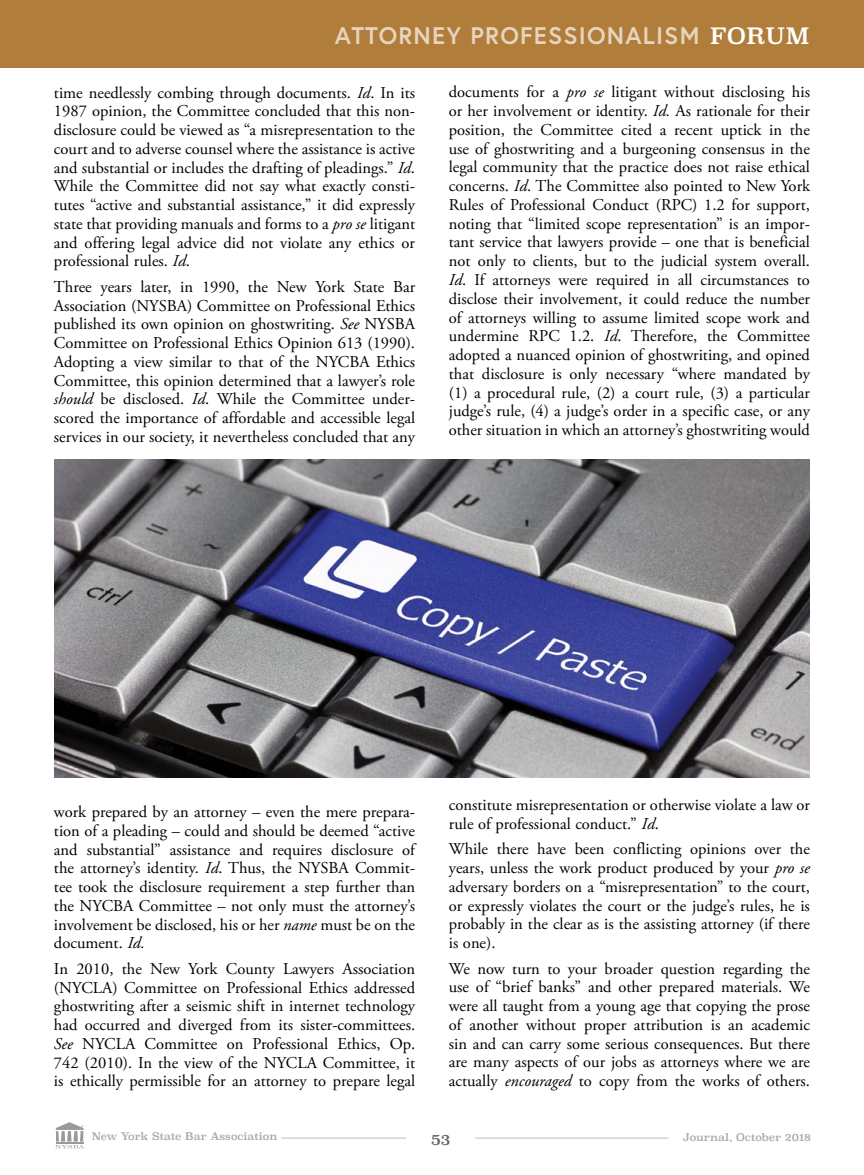
<style>
.page{position:relative;width:864px;height:1175px;background:#fff}
.page>*{position:absolute;margin:0;border:0;box-sizing:border-box;transform-origin:0 0}
.t1{font:700 24px "Europa";letter-spacing:.05em;color:#e7d4be}
.t2{font:16.5px/18.8px "Adobe Garamond Pro";color:#000;text-align:justify}
.t3{font:15px "Superclarendon Rg";color:#636466}
.t4{font:10.5px "Superclarendon Rg";color:#a7a9ac}
.s1{font-family:"Superclarendon Rg";font-weight:400;font-size:22.5px;color:#fff}
.s2{font-style:italic}
</style>
<div class="page">
<hr style="left:281px;top:1137px;width:125px;height:1px;background:#bcbec0">
<hr style="left:475px;top:1137px;width:194px;height:1px;background:#bcbec0">
<svg style="left:55px;top:1122px;width:29px;height:26px"></svg>
<div style="left:0;top:0;width:864px;height:67px;background:#b07d3a"></div>
<img style="left:54px;top:459px;width:756px;height:318px">
<h1 class="t1" style="left:335px;top:19px;width:476px">ATTORNEY PROFESSIONALISM <span class="s1">FORUM</span></h1>
<p class="t2" style="left:54px;top:84px;width:363px">time needlessly combing through documents. <span class="s2">Id</span>. In its 1987 opinion, the Committee concluded that this non&shy;disclosure could be viewed as “a misrepresentation to the court and to adverse counsel where the assistance is active and substantial or includes the drafting of pleadings.” <span class="s2">Id</span>.<br>While the Committee did not say what exactly consti&shy;tutes “active and substantial assistance,” it did expressly state that providing manuals and forms to a <span class="s2">pro se</span> litigant and offering legal advice did not violate any ethics or professional rules. <span class="s2">Id</span>.</p>
<p class="t2" style="left:54px;top:278px;width:363px">Three years later, in 1990, the New York State Bar Association (NYSBA) Committee on Professional Ethics published its own opinion on ghostwriting. <span class="s2">See</span> NYSBA Committee on Professional Ethics Opinion 613 (1990).<br>Adopting a view similar to that of the NYCBA Ethics Committee, this opinion determined that a lawyer’s role <span class="s2">should</span> be disclosed. <span class="s2">Id</span>. While the Committee under&shy;scored the importance of affordable and accessible legal services in our society, it nevertheless concluded that any</p>
<p class="t2" style="left:449px;top:83px;width:363px">documents for a <span class="s2">pro se</span> litigant without disclosing his or her involvement or identity. <span class="s2">Id.</span> As rationale for their position, the Committee cited a recent uptick in the use of ghostwriting and a burgeoning consensus in the legal community that the practice does not raise ethical concerns. <span class="s2">Id</span>. The Committee also pointed to New York Rules of Professional Conduct (RPC) 1.2 for support, noting that “limited scope representation” is an impor&shy;tant service that lawyers provide – one that is beneficial not only to clients, but to the judicial system overall.<br><span class="s2">Id</span>. If attorneys were required in all circumstances to disclose their involvement, it could reduce the number of attorneys willing to assume limited scope work and undermine RPC 1.2. <span class="s2">Id</span>. Therefore, the Committee adopted a nuanced opinion of ghostwriting, and opined that disclosure is only necessary “where mandated by (1) a procedural rule, (2) a court rule, (3) a particular judge’s rule, (4) a judge’s order in a specific case, or any other situation in which an attorney’s ghostwriting would</p>
<p class="t2" style="left:54px;top:803px;width:364px">work prepared by an attorney – even the mere prepara&shy;tion of a pleading – could and should be deemed “active and substantial” assistance and requires disclosure of the attorney’s identity. <span class="s2">Id</span>. Thus, the NYSBA Commit&shy;tee took the disclosure requirement a step further than the NYCBA Committee – not only must the attorney’s involvement be disclosed, his or her <span class="s2">name</span> must be on the document. <span class="s2">Id.</span></p>
<p class="t2" style="left:54px;top:959px;width:363px">In 2010, the New York County Lawyers Association (NYCLA) Committee on Professional Ethics addressed ghostwriting after a seismic shift in internet technology had occurred and diverged from its sister-committees.<br><span class="s2">See</span> NYCLA Committee on Professional Ethics, Op.<br>742 (2010). In the view of the NYCLA Committee, it is ethically permissible for an attorney to prepare legal</p>
<p class="t2" style="left:449px;top:796px;width:363px">constitute misrepresentation or otherwise violate a law or rule of professional conduct.” <span class="s2">Id</span>.</p>
<p class="t2" style="left:449px;top:840px;width:363px">While there have been conflicting opinions over the years, unless the work product produced by your <span class="s2">pro se </span>adversary borders on a “misrepresentation” to the court, or expressly violates the court or the judge’s rules, he is probably in the clear as is the assisting attorney (if there is one).</p>
<p class="t2" style="left:449px;top:959px;width:363px">We now turn to your broader question regarding the use of “brief banks” and other prepared materials. We were all taught from a young age that copying the prose of another without proper attribution is an academic sin and can carry some serious consequences. But there are many aspects of our jobs as attorneys where we are actually <span class="s2">encouraged</span> to copy from the works of others.</p>
<p class="t4" style="left:92px;top:1130px;width:187px">New York State Bar Association</p>
<p class="t3" style="left:431px;top:1130px;width:21px">53</p>
<p class="t4" style="left:683px;top:1131px;width:130px">Journal, October 2018</p>
</div>
